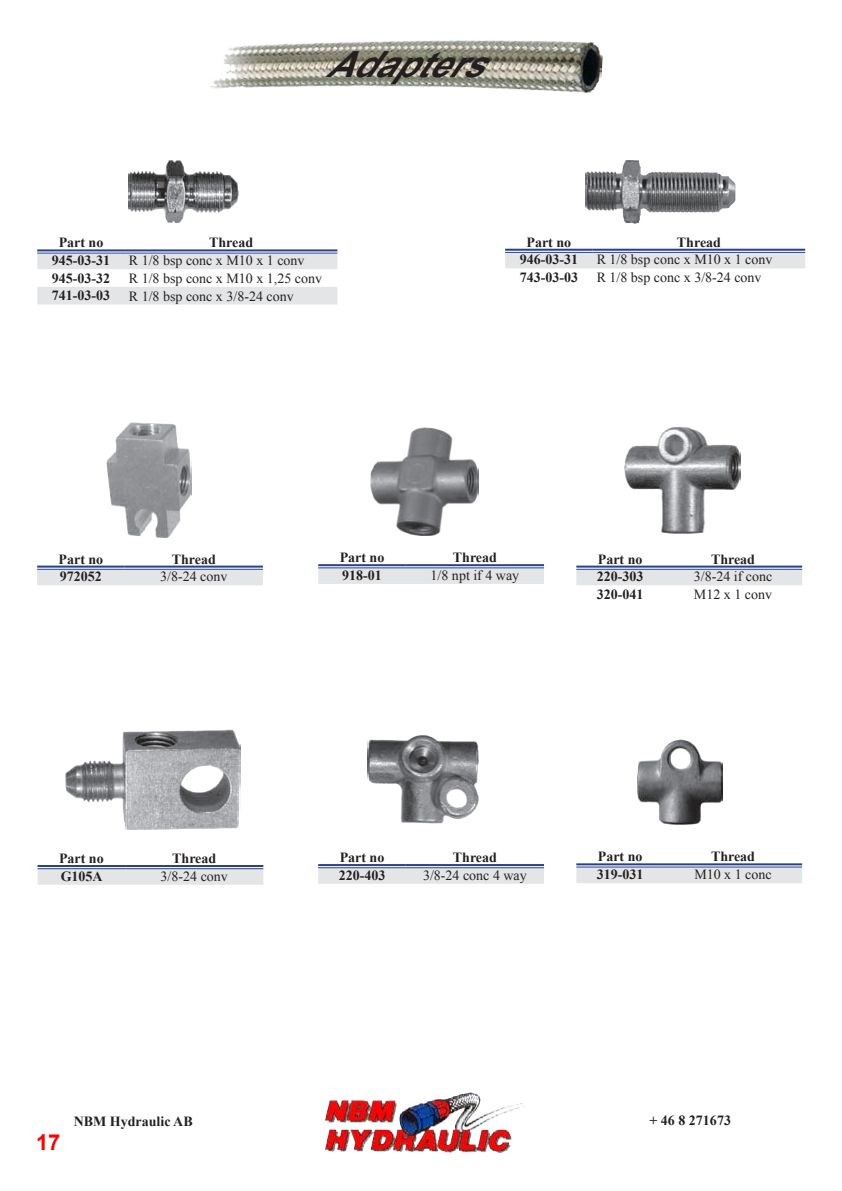
<style>
.page{position:relative;width:842px;height:1191px;background:#fff}
.page>*{position:absolute;margin:0;border:0;box-sizing:border-box;transform-origin:0 0}
.t1{font:italic 700 36px "Arial";color:#231f20}
.t2{font:700 22px "Arial";color:#f00}
.t3{font:700 14px "Times New Roman";color:#231f20}
.t4{font:14px "Times New Roman";color:#231f20}
</style>
<div class="page">
<img style="left:326px;top:1092px;width:199px;height:60px">
<img style="left:210px;top:40px;width:393px;height:54px">
<img style="left:128px;top:160px;width:111px;height:63px">
<svg style="left:37px;top:254px;width:300px;height:50px"></svg>
<hr style="left:37px;top:249px;width:88px;height:4px;background:#a7b2d1">
<hr style="left:125px;top:249px;width:212px;height:4px;background:#a3afd0">
<hr style="left:37px;top:249px;width:88px;height:2px;background:#25408f">
<hr style="left:37px;top:253px;width:88px;height:1px;background:#25408f">
<hr style="left:125px;top:249px;width:212px;height:2px;background:#25408f">
<hr style="left:125px;top:253px;width:212px;height:1px;background:#25408f">
<img style="left:585px;top:160px;width:151px;height:64px">
<div style="left:505px;top:253px;width:300px;height:15px;background:#e4e5e7"></div>
<hr style="left:505px;top:249px;width:88px;height:4px;background:#e7eaf3">
<hr style="left:593px;top:249px;width:212px;height:4px;background:#e7eaf3">
<hr style="left:505px;top:249px;width:88px;height:2px;background:#25408f">
<hr style="left:505px;top:252px;width:88px;height:1px;background:#25408f">
<hr style="left:593px;top:249px;width:212px;height:2px;background:#25408f">
<hr style="left:593px;top:252px;width:212px;height:1px;background:#25408f">
<img style="left:106px;top:422px;width:85px;height:115px">
<img style="left:371px;top:427px;width:107px;height:108px">
<img style="left:624px;top:426px;width:116px;height:108px">
<img style="left:65px;top:729px;width:176px;height:101px">
<img style="left:368px;top:735px;width:110px;height:88px">
<img style="left:638px;top:739px;width:85px;height:85px">
<div style="left:37px;top:570px;width:226px;height:15px;background:#e4e5e7"></div>
<svg style="left:37px;top:567px;width:88px;height:2px"></svg>
<svg style="left:125px;top:567px;width:138px;height:2px"></svg>
<hr style="left:37px;top:565px;width:88px;height:2px;background:#25408f">
<hr style="left:37px;top:569px;width:88px;height:1px;background:#25408f">
<hr style="left:125px;top:565px;width:138px;height:2px;background:#25408f">
<hr style="left:125px;top:569px;width:138px;height:1px;background:#25408f">
<div style="left:318px;top:568px;width:226px;height:16px;background:#e4e5e7"></div>
<hr style="left:318px;top:564px;width:88px;height:4px;background:#d4d9e9">
<hr style="left:406px;top:564px;width:138px;height:4px;background:#d4d9e9">
<hr style="left:318px;top:564px;width:88px;height:2px;background:#25408f">
<hr style="left:318px;top:567px;width:88px;height:1px;background:#25408f">
<hr style="left:406px;top:564px;width:138px;height:2px;background:#25408f">
<hr style="left:406px;top:567px;width:138px;height:1px;background:#25408f">
<div style="left:576px;top:570px;width:226px;height:15px;background:#e4e5e7"></div>
<svg style="left:576px;top:567px;width:88px;height:2px"></svg>
<svg style="left:664px;top:567px;width:138px;height:2px"></svg>
<hr style="left:576px;top:565px;width:88px;height:2px;background:#25408f">
<hr style="left:576px;top:569px;width:88px;height:1px;background:#25408f">
<hr style="left:664px;top:565px;width:138px;height:2px;background:#25408f">
<hr style="left:664px;top:569px;width:138px;height:1px;background:#25408f">
<div style="left:38px;top:869px;width:225px;height:15px;background:#e4e5e7"></div>
<hr style="left:38px;top:865px;width:87px;height:2px;background:#25408f">
<hr style="left:38px;top:868px;width:87px;height:1px;background:#25408f">
<hr style="left:125px;top:865px;width:138px;height:2px;background:#25408f">
<hr style="left:125px;top:868px;width:138px;height:1px;background:#25408f">
<div style="left:318px;top:868px;width:226px;height:15px;background:#e4e5e7"></div>
<hr style="left:318px;top:864px;width:88px;height:4px;background:#eff1f7">
<hr style="left:406px;top:864px;width:138px;height:4px;background:#eff1f7">
<hr style="left:318px;top:864px;width:88px;height:2px;background:#25408f">
<hr style="left:318px;top:867px;width:88px;height:1px;background:#25408f">
<hr style="left:406px;top:864px;width:138px;height:2px;background:#25408f">
<hr style="left:406px;top:867px;width:138px;height:1px;background:#25408f">
<div style="left:576px;top:867px;width:226px;height:16px;background:#e4e5e7"></div>
<hr style="left:576px;top:863px;width:88px;height:4px;background:#afb9d6">
<hr style="left:664px;top:863px;width:138px;height:4px;background:#afb9d6">
<hr style="left:576px;top:863px;width:88px;height:2px;background:#25408f">
<hr style="left:576px;top:866px;width:88px;height:1px;background:#25408f">
<hr style="left:664px;top:863px;width:138px;height:2px;background:#25408f">
<hr style="left:664px;top:866px;width:138px;height:1px;background:#25408f">
<h1 class="t1" style="left:326px;top:41px;width:192px">Adapters</h1>
<p class="t3" style="left:59px;top:233px;width:46px">Part no</p>
<p class="t3" style="left:209px;top:233px;width:46px">Thread</p>
<p class="t3" style="left:52px;top:250px;width:60px">945-03-31</p>
<p class="t4" style="left:129px;top:251px;width:177px">R 1/8 bsp conc x M10 x 1 conv</p>
<p class="t3" style="left:52px;top:268px;width:60px">945-03-32</p>
<p class="t4" style="left:129px;top:269px;width:195px">R 1/8 bsp conc x M10 x 1,25 conv</p>
<p class="t3" style="left:52px;top:286px;width:60px">741-03-03</p>
<p class="t4" style="left:129px;top:286px;width:166px">R 1/8 bsp conc x 3/8-24 conv</p>
<p class="t3" style="left:526px;top:232px;width:46px">Part no</p>
<p class="t3" style="left:677px;top:232px;width:46px">Thread</p>
<p class="t3" style="left:520px;top:250px;width:60px">946-03-31</p>
<p class="t4" style="left:597px;top:250px;width:177px">R 1/8 bsp conc x M10 x 1 conv</p>
<p class="t3" style="left:520px;top:267px;width:60px">743-03-03</p>
<p class="t4" style="left:597px;top:268px;width:166px">R 1/8 bsp conc x 3/8-24 conv</p>
<p class="t3" style="left:59px;top:549px;width:46px">Part no</p>
<p class="t3" style="left:172px;top:549px;width:46px">Thread</p>
<p class="t3" style="left:60px;top:567px;width:43px">972052</p>
<p class="t4" style="left:160px;top:567px;width:69px">3/8-24 conv</p>
<p class="t3" style="left:340px;top:548px;width:46px">Part no</p>
<p class="t3" style="left:453px;top:548px;width:46px">Thread</p>
<p class="t3" style="left:342px;top:565px;width:41px">918-01</p>
<p class="t4" style="left:431px;top:566px;width:90px">1/8 npt if 4 way</p>
<p class="t3" style="left:598px;top:549px;width:46px">Part no</p>
<p class="t3" style="left:711px;top:549px;width:46px">Thread</p>
<p class="t3" style="left:597px;top:567px;width:48px">220-303</p>
<p class="t4" style="left:694px;top:567px;width:80px">3/8-24 if conc</p>
<p class="t3" style="left:597px;top:584px;width:48px">320-041</p>
<p class="t4" style="left:694px;top:585px;width:80px">M12 x 1 conv</p>
<p class="t3" style="left:59px;top:848px;width:46px">Part no</p>
<p class="t3" style="left:172px;top:848px;width:46px">Thread</p>
<p class="t3" style="left:61px;top:866px;width:44px">G105A</p>
<p class="t4" style="left:161px;top:866px;width:69px">3/8-24 conv</p>
<p class="t3" style="left:340px;top:847px;width:46px">Part no</p>
<p class="t3" style="left:453px;top:847px;width:46px">Thread</p>
<p class="t3" style="left:339px;top:865px;width:48px">220-403</p>
<p class="t4" style="left:423px;top:865px;width:105px">3/8-24 conc 4 way</p>
<p class="t3" style="left:598px;top:847px;width:46px">Part no</p>
<p class="t3" style="left:711px;top:847px;width:46px">Thread</p>
<p class="t3" style="left:597px;top:864px;width:48px">319-031</p>
<p class="t4" style="left:694px;top:865px;width:79px">M10 x 1 conc</p>
<p class="t3" style="left:74px;top:1112px;width:121px">NBM Hydraulic AB</p>
<p class="t3" style="left:649px;top:1110px;width:83px">+ 46 8 271673</p>
<h2 class="t2" style="left:36px;top:1128px;width:26px">17</h2>
</div>
